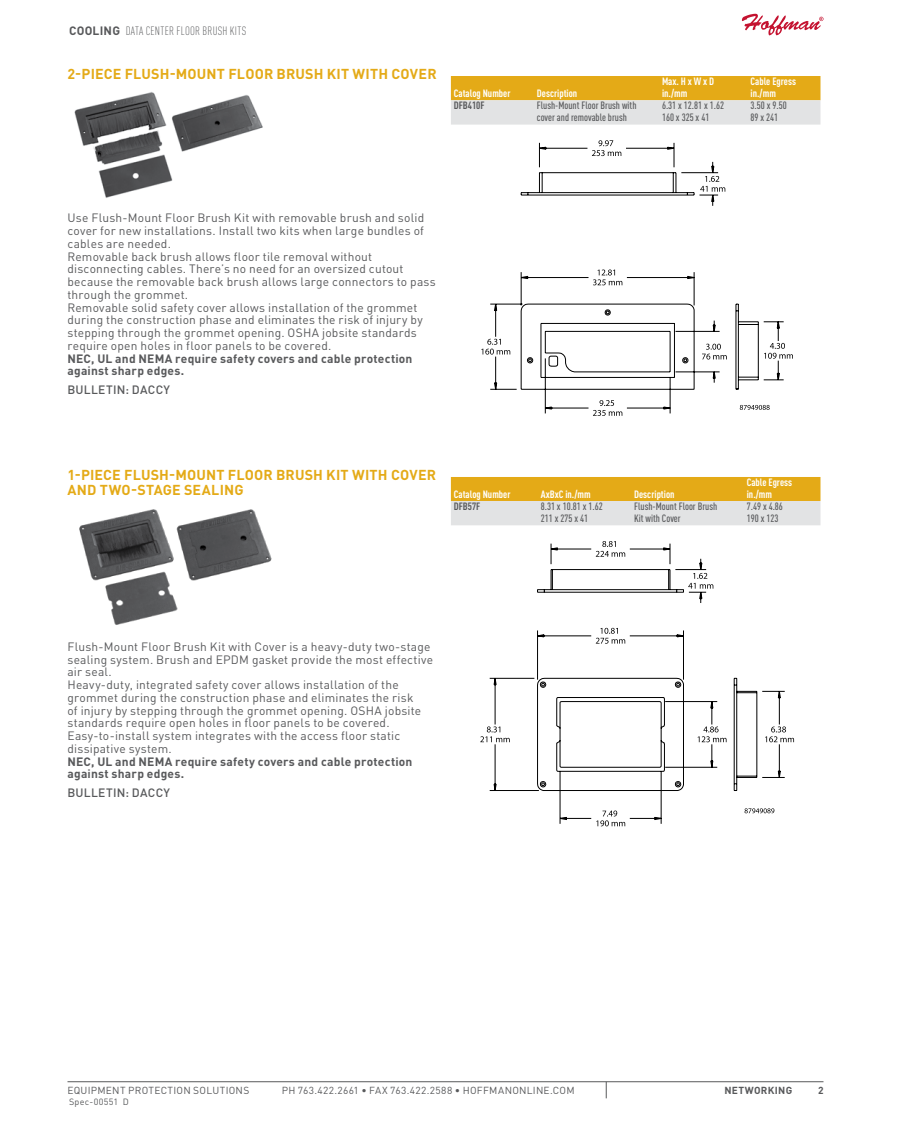
<style>
.page{position:relative;width:918px;height:1134px;background:#fff}
.page>*{position:absolute;margin:0;border:0;box-sizing:border-box;transform-origin:0 0}
.t1{font:700 14.25px/15px "DIN Pro";letter-spacing:.01em;color:#e4aa17}
.t2{font:12px/12.8px "DIN Pro";letter-spacing:.015em;color:#58595b}
.t3{font:700 12px/12.8px "DIN Pro";letter-spacing:.02em;color:#58595b}
.t4{font:300 condensed 12px "DIN Pro";letter-spacing:.02em;color:#58595b}
.t5{font:500 12px "DIN Pro";letter-spacing:.015em;color:#58595b}
.t6{font:500 condensed 10.5px/12px "DIN Pro";color:#58595b}
.t7{font:700 condensed 10.5px/12px "DIN Pro";color:#fff}
.t8{font:700 condensed 10.5px "DIN Pro";color:#58595b}
.t9{font:10.2px "DIN Pro";letter-spacing:.03em;color:#58595b}
.t10{font:700 10.2px "DIN Pro";letter-spacing:.025em;color:#58595b}
.t11{font:9px "DIN Pro";letter-spacing:.03em;color:#58595b}
.s1{font-weight:700;font-stretch:normal}
</style>
<div class="page">
<svg style="left:742px;top:14px;width:82px;height:21px"></svg>
<hr style="left:68px;top:1081px;width:756px;height:1px;background:#58595b">
<svg style="left:606px;top:1082px;width:1px;height:16px"></svg>
<img style="left:74px;top:92px;width:189px;height:106px">
<svg style="left:451px;top:76px;width:369px;height:49px;background:#e3c77f"></svg>
<svg style="left:490px;top:142px;width:294px;height:272px"></svg>
<svg style="left:593px;top:270px;width:29px;height:15px"></svg>
<svg style="left:593px;top:400px;width:29px;height:16px"></svg>
<svg style="left:702px;top:344px;width:25px;height:16px"></svg>
<svg style="left:481px;top:339px;width:29px;height:16px"></svg>
<svg style="left:592px;top:140px;width:29px;height:16px"></svg>
<svg style="left:700px;top:176px;width:25px;height:16px"></svg>
<svg style="left:764px;top:343px;width:29px;height:16px"></svg>
<svg style="left:740px;top:405px;width:30px;height:5px"></svg>
<img style="left:79px;top:509px;width:193px;height:116px">
<svg style="left:451px;top:477px;width:369px;height:48px;background:#e3c67d"></svg>
<svg style="left:489px;top:543px;width:296px;height:281px"></svg>
<svg style="left:596px;top:628px;width:29px;height:16px"></svg>
<svg style="left:480px;top:726px;width:30px;height:16px"></svg>
<svg style="left:698px;top:726px;width:29px;height:16px"></svg>
<svg style="left:596px;top:811px;width:29px;height:15px"></svg>
<svg style="left:596px;top:541px;width:29px;height:16px"></svg>
<svg style="left:688px;top:573px;width:25px;height:16px"></svg>
<svg style="left:745px;top:808px;width:29px;height:5px"></svg>
<svg style="left:765px;top:726px;width:29px;height:16px"></svg>
<p class="t4" style="left:69px;top:23px;width:179px"><span class="s1">Cooling</span> DATA CENTER FLOOR BRUSH KITS</p>
<p class="t1" style="left:68px;top:65px;width:371px">2-Piece Flush-Mount Floor Brush Kit with Cover</p>
<p class="t7" style="left:454px;top:87px;width:58px">Catalog Number</p>
<p class="t7" style="left:537px;top:86px;width:42px">Description</p>
<p class="t7" style="left:662px;top:74px;width:54px">Max. H x W x D in./mm</p>
<p class="t7" style="left:751px;top:75px;width:47px">Cable Egress in./mm</p>
<p class="t8" style="left:454px;top:98px;width:32px">DFB410F</p>
<p class="t6" style="left:537px;top:99px;width:101px">Flush-Mount Floor Brush with cover and removable brush</p>
<p class="t6" style="left:662px;top:99px;width:64px">6.31 x 12.81 x 1.62<br>160 x 325 x 41</p>
<p class="t6" style="left:751px;top:99px;width:38px">3.50 x 9.50<br>89 x 241</p>
<p class="t2" style="left:68px;top:211px;width:370px">Use Flush-Mount Floor Brush Kit with removable brush and solid cover for new installations. Install two kits when large bundles of cables are needed.<br>Removable back brush allows floor tile removal without disconnecting cables. There’s no need for an oversized cutout because the removable back brush allows large connectors to pass through the grommet.<br>Removable solid safety cover allows installation of the grommet during the construction phase and eliminates the risk of injury by stepping through the grommet opening. OSHA jobsite standards require open holes in floor panels to be covered.</p>
<p class="t3" style="left:68px;top:350px;width:347px">NEC, UL and NE MA require safety covers and cable protection against sharp edges.</p>
<p class="t5" style="left:68px;top:380px;width:104px">BULLETIN: DACCY</p>
<p class="t1" style="left:68px;top:466px;width:370px">1-Piece Flush-Mount Floor Brush Kit with Cover and Two-Stage Sealing</p>
<p class="t7" style="left:454px;top:487px;width:58px">Catalog Number</p>
<p class="t7" style="left:541px;top:487px;width:52px">AxBxC in./mm</p>
<p class="t7" style="left:634px;top:487px;width:42px">Description</p>
<p class="t7" style="left:747px;top:475px;width:47px">Cable Egress in./mm</p>
<p class="t8" style="left:454px;top:498px;width:28px">DFB57F</p>
<p class="t6" style="left:541px;top:500px;width:64px">8.31 x 10.81 x 1.62<br>211 x 275 x 41</p>
<p class="t6" style="left:634px;top:500px;width:85px">Flush-Mount Floor Brush<br>Kit with Cover</p>
<p class="t6" style="left:747px;top:500px;width:38px">7.49 x 4.86<br>190 x 123</p>
<p class="t2" style="left:68px;top:639px;width:367px">Flush-Mount Floor Brush Kit with Cover is a heavy-duty two-stage sealing system. Brush and EPDM gasket provide the most effective air seal.<br>Heavy-duty, integrated safety cover allows installation of the grommet during the construction phase and eliminates the risk<br>of injury by stepping through the grommet opening. OSHA jobsite standards require open holes in floor panels to be covered.<br>Easy-to-install system integrates with the access floor static dissipative system.</p>
<p class="t3" style="left:68px;top:753px;width:347px">NEC, UL and NE MA require safety covers and cable protection against sharp edges.</p>
<p class="t5" style="left:68px;top:783px;width:104px">BULLETIN: DACCY</p>
<p class="t9" style="left:68px;top:1082px;width:183px">EQUIPMENT PROTECTION SOLUTIONS</p>
<p class="t9" style="left:282px;top:1082px;width:295px">PH 763.422.2661 • FAX 763.422.2588 • HOFFMANONLINE.COM</p>
<p class="t10" style="left:725px;top:1081px;width:69px">N etworking</p>
<p class="t10" style="left:818px;top:1081px;width:7px">2</p>
<p class="t11" style="left:69px;top:1095px;width:61px">Spec-00551 D</p>
</div>
